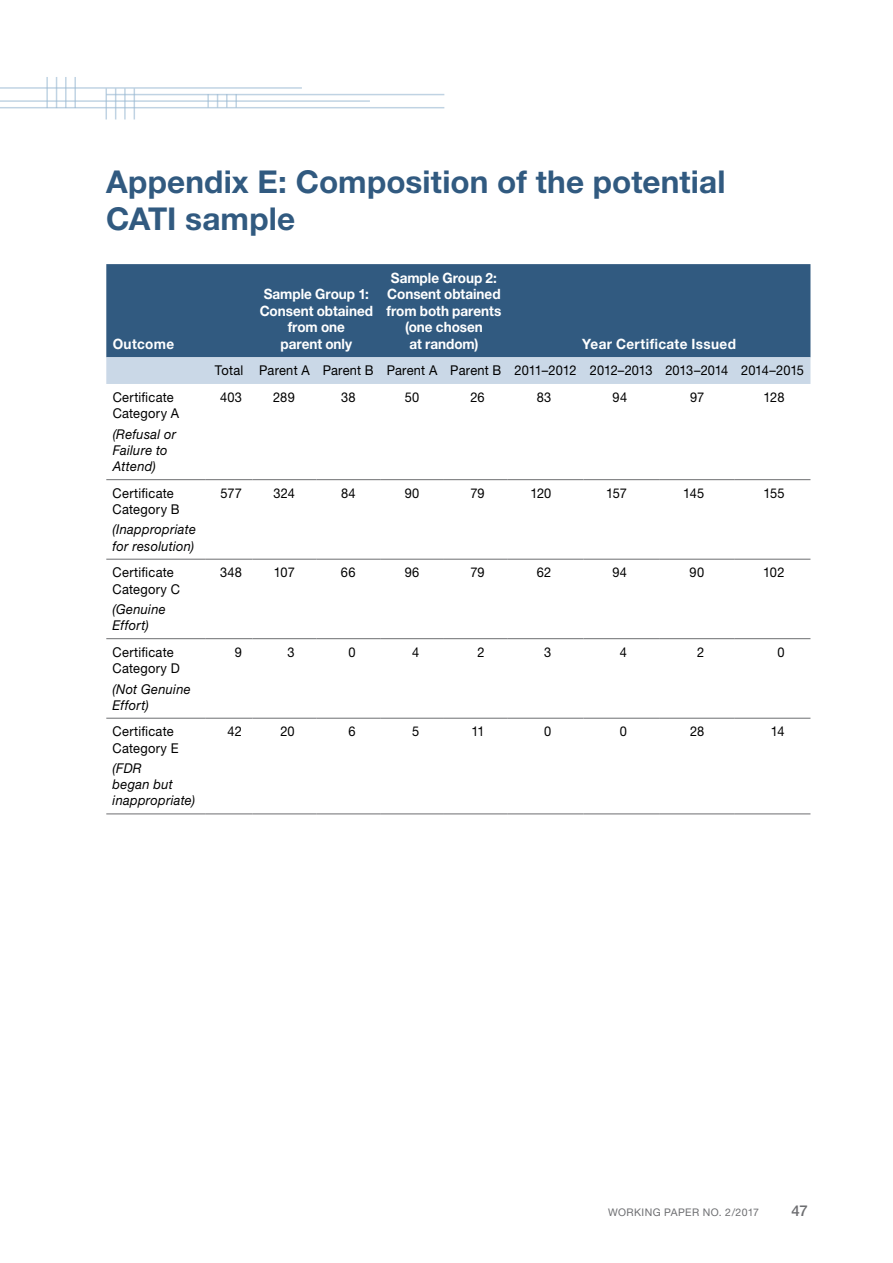
<style>
.page{position:relative;width:893px;height:1263px;background:#fff}
.page>*{position:absolute;margin:0;border:0;box-sizing:border-box;transform-origin:0 0}
.t1{font:700 31.5px/37.5px "Helvetica Neue LT Std";letter-spacing:.005em;color:#315a80}
.t2{font:500 15px "Helvetica Neue LT Std";color:#6d6e71}
.t3{font:700 14.25px/16.5px "Helvetica Neue LT Std";letter-spacing:-.005em;color:#fff;text-align:center;scale:.95 1}
.t4{font:700 14.25px "Helvetica Neue LT Std";letter-spacing:.025em;color:#fff;scale:.95 1}
.t5{font:13.5px/16.2px "Helvetica Neue LT Std";letter-spacing:.015em;color:#000;scale:.95 1}
.t6{font:italic 13.5px/16.2px "Helvetica Neue LT Std";letter-spacing:.025em;color:#000;scale:.95 1}
.t7{font:10.5px "Helvetica Neue LT Std";letter-spacing:.035em;color:#6d6e71}
</style>
<div class="page">
<hr style="left:0;top:107px;width:444px;height:1px;background:#97b7d1">
<hr style="left:74px;top:77px;width:2px;height:31px;background:#97b7d1">
<hr style="left:106px;top:94px;width:338px;height:1px;background:#97b7d1">
<hr style="left:56px;top:77px;width:1px;height:31px;background:#97b7d1">
<hr style="left:0;top:100px;width:370px;height:2px;background:#97b7d1">
<hr style="left:65px;top:77px;width:2px;height:31px;background:#97b7d1">
<hr style="left:0;top:87px;width:302px;height:2px;background:#97b7d1">
<hr style="left:46px;top:77px;width:2px;height:31px;background:#97b7d1">
<hr style="left:134px;top:88px;width:1px;height:31px;background:#97b7d1">
<hr style="left:115px;top:88px;width:1px;height:31px;background:#97b7d1">
<hr style="left:124px;top:88px;width:2px;height:31px;background:#97b7d1">
<hr style="left:105px;top:88px;width:2px;height:31px;background:#97b7d1">
<svg style="left:235px;top:94px;width:2px;height:14px"></svg>
<svg style="left:217px;top:94px;width:1px;height:14px"></svg>
<svg style="left:226px;top:94px;width:2px;height:14px"></svg>
<svg style="left:207px;top:94px;width:2px;height:14px"></svg>
<div style="left:106px;top:264px;width:704px;height:93px;background:#315a80"></div>
<div style="left:106px;top:357px;width:704px;height:27px;background:#cad8e7"></div>
<hr style="left:206px;top:479px;width:47px;height:1px;background:#6d6e71">
<hr style="left:253px;top:479px;width:63px;height:1px;background:#6d6e71">
<hr style="left:316px;top:479px;width:64px;height:1px;background:#6d6e71">
<hr style="left:380px;top:479px;width:64px;height:1px;background:#6d6e71">
<hr style="left:444px;top:479px;width:64px;height:1px;background:#6d6e71">
<hr style="left:508px;top:479px;width:75px;height:1px;background:#6d6e71">
<hr style="left:583px;top:479px;width:76px;height:1px;background:#6d6e71">
<hr style="left:659px;top:479px;width:76px;height:1px;background:#6d6e71">
<hr style="left:735px;top:479px;width:75px;height:1px;background:#6d6e71">
<hr style="left:206px;top:559px;width:47px;height:1px;background:#6d6e71">
<hr style="left:253px;top:559px;width:63px;height:1px;background:#6d6e71">
<hr style="left:316px;top:559px;width:64px;height:1px;background:#6d6e71">
<hr style="left:380px;top:559px;width:64px;height:1px;background:#6d6e71">
<hr style="left:444px;top:559px;width:64px;height:1px;background:#6d6e71">
<hr style="left:508px;top:559px;width:75px;height:1px;background:#6d6e71">
<hr style="left:583px;top:559px;width:76px;height:1px;background:#6d6e71">
<hr style="left:659px;top:559px;width:76px;height:1px;background:#6d6e71">
<hr style="left:735px;top:559px;width:75px;height:1px;background:#6d6e71">
<hr style="left:206px;top:638px;width:47px;height:1px;background:#6d6e71">
<hr style="left:253px;top:638px;width:63px;height:1px;background:#6d6e71">
<hr style="left:316px;top:638px;width:64px;height:1px;background:#6d6e71">
<hr style="left:380px;top:638px;width:64px;height:1px;background:#6d6e71">
<hr style="left:444px;top:638px;width:64px;height:1px;background:#6d6e71">
<hr style="left:508px;top:638px;width:75px;height:1px;background:#6d6e71">
<hr style="left:583px;top:638px;width:76px;height:1px;background:#6d6e71">
<hr style="left:659px;top:638px;width:76px;height:1px;background:#6d6e71">
<hr style="left:735px;top:638px;width:75px;height:1px;background:#6d6e71">
<hr style="left:206px;top:718px;width:47px;height:1px;background:#6d6e71">
<hr style="left:253px;top:718px;width:63px;height:1px;background:#6d6e71">
<hr style="left:316px;top:718px;width:64px;height:1px;background:#6d6e71">
<hr style="left:380px;top:718px;width:64px;height:1px;background:#6d6e71">
<hr style="left:444px;top:718px;width:64px;height:1px;background:#6d6e71">
<hr style="left:508px;top:718px;width:75px;height:1px;background:#6d6e71">
<hr style="left:583px;top:718px;width:76px;height:1px;background:#6d6e71">
<hr style="left:659px;top:718px;width:76px;height:1px;background:#6d6e71">
<hr style="left:735px;top:718px;width:75px;height:1px;background:#6d6e71">
<hr style="left:106px;top:813px;width:100px;height:1px;background:#6d6e71">
<hr style="left:206px;top:813px;width:47px;height:1px;background:#6d6e71">
<hr style="left:253px;top:813px;width:63px;height:1px;background:#6d6e71">
<hr style="left:316px;top:813px;width:64px;height:1px;background:#6d6e71">
<hr style="left:380px;top:813px;width:64px;height:1px;background:#6d6e71">
<hr style="left:444px;top:813px;width:64px;height:1px;background:#6d6e71">
<hr style="left:508px;top:813px;width:75px;height:1px;background:#6d6e71">
<hr style="left:583px;top:813px;width:76px;height:1px;background:#6d6e71">
<hr style="left:659px;top:813px;width:76px;height:1px;background:#6d6e71">
<hr style="left:735px;top:813px;width:75px;height:1px;background:#6d6e71">
<hr style="left:106px;top:479px;width:100px;height:1px;background:#6d6e71">
<hr style="left:106px;top:559px;width:100px;height:1px;background:#6d6e71">
<hr style="left:106px;top:638px;width:100px;height:1px;background:#6d6e71">
<hr style="left:106px;top:718px;width:100px;height:1px;background:#6d6e71">
<h1 class="t1" style="left:106px;top:162px;width:621px">Appendix E: Composition of the potential<br>CATI sample</h1>
<p class="t4" style="left:113px;top:335px;width:66px">Outcome</p>
<p class="t5" style="left:113px;top:389px;width:72px">Certificate<br>Category A</p>
<p class="t6" style="left:113px;top:426px;width:68px">(Refusal or<br>Failure to<br>Attend)</p>
<p class="t5" style="left:113px;top:485px;width:72px">Certificate<br>Category B</p>
<p class="t6" style="left:113px;top:521px;width:89px">(Inappropriate for resolution)</p>
<p class="t5" style="left:113px;top:564px;width:73px">Certificate<br>Category C</p>
<p class="t6" style="left:113px;top:601px;width:57px">(Genuine<br>Effort)</p>
<p class="t5" style="left:113px;top:644px;width:72px">Certificate<br>Category D</p>
<p class="t6" style="left:113px;top:680px;width:84px">(Not Genuine<br>Effort)</p>
<p class="t5" style="left:113px;top:723px;width:71px">Certificate<br>Category E</p>
<p class="t6" style="left:113px;top:760px;width:88px">(FDR<br>began but inappropriate)</p>
<p class="t3" style="left:387px;top:269px;width:122px">Sample Group 2:<br>Consent obtained from both parents (one chosen<br>at random)</p>
<p class="t3" style="left:260px;top:286px;width:121px">Sample Group 1:<br>Consent obtained from one<br>parent only</p>
<p class="t4" style="left:582px;top:335px;width:163px">Year Certificate Issued</p>
<p class="t5" style="left:215px;top:362px;width:622px">Total Parent A Parent B Parent A Parent B 2011–2012 2012–2013 2013–2014 2014–2015</p>
<p class="t5" style="left:220px;top:389px;width:25px">403</p>
<p class="t5" style="left:273px;top:389px;width:24px">289</p>
<p class="t5" style="left:341px;top:389px;width:17px">38</p>
<p class="t5" style="left:405px;top:389px;width:17px">50</p>
<p class="t5" style="left:470px;top:389px;width:17px">26</p>
<p class="t5" style="left:537px;top:389px;width:17px">83</p>
<p class="t5" style="left:613px;top:389px;width:17px">94</p>
<p class="t5" style="left:690px;top:389px;width:16px">97</p>
<p class="t5" style="left:764px;top:389px;width:23px">128</p>
<p class="t5" style="left:221px;top:485px;width:24px">577</p>
<p class="t5" style="left:274px;top:485px;width:24px">324</p>
<p class="t5" style="left:341px;top:485px;width:17px">84</p>
<p class="t5" style="left:405px;top:485px;width:17px">90</p>
<p class="t5" style="left:470px;top:485px;width:17px">79</p>
<p class="t5" style="left:530px;top:485px;width:24px">120</p>
<p class="t5" style="left:606px;top:485px;width:23px">157</p>
<p class="t5" style="left:683px;top:485px;width:24px">145</p>
<p class="t5" style="left:763px;top:485px;width:24px">155</p>
<p class="t5" style="left:220px;top:564px;width:25px">348</p>
<p class="t5" style="left:274px;top:564px;width:24px">107</p>
<p class="t5" style="left:341px;top:564px;width:17px">66</p>
<p class="t5" style="left:405px;top:564px;width:17px">96</p>
<p class="t5" style="left:470px;top:564px;width:17px">79</p>
<p class="t5" style="left:537px;top:564px;width:17px">62</p>
<p class="t5" style="left:613px;top:564px;width:17px">94</p>
<p class="t5" style="left:690px;top:564px;width:17px">90</p>
<p class="t5" style="left:763px;top:564px;width:24px">102</p>
<p class="t5" style="left:235px;top:644px;width:9px">9</p>
<p class="t5" style="left:288px;top:644px;width:9px">3</p>
<p class="t5" style="left:348px;top:644px;width:9px">0</p>
<p class="t5" style="left:412px;top:644px;width:9px">4</p>
<p class="t5" style="left:477px;top:644px;width:9px">2</p>
<p class="t5" style="left:544px;top:644px;width:9px">3</p>
<p class="t5" style="left:620px;top:644px;width:9px">4</p>
<p class="t5" style="left:697px;top:644px;width:9px">2</p>
<p class="t5" style="left:777px;top:644px;width:9px">0</p>
<p class="t5" style="left:228px;top:723px;width:17px">42</p>
<p class="t5" style="left:280px;top:723px;width:17px">20</p>
<p class="t5" style="left:348px;top:723px;width:9px">6</p>
<p class="t5" style="left:412px;top:723px;width:9px">5</p>
<p class="t5" style="left:471px;top:723px;width:15px">11</p>
<p class="t5" style="left:544px;top:723px;width:9px">0</p>
<p class="t5" style="left:620px;top:723px;width:9px">0</p>
<p class="t5" style="left:690px;top:723px;width:16px">28</p>
<p class="t5" style="left:771px;top:723px;width:16px">14</p>
<p class="t7" style="left:608px;top:1206px;width:152px">WORKING PAPER NO. 2/2017</p>
<p class="t2" style="left:791px;top:1202px;width:18px">47</p>
</div>
